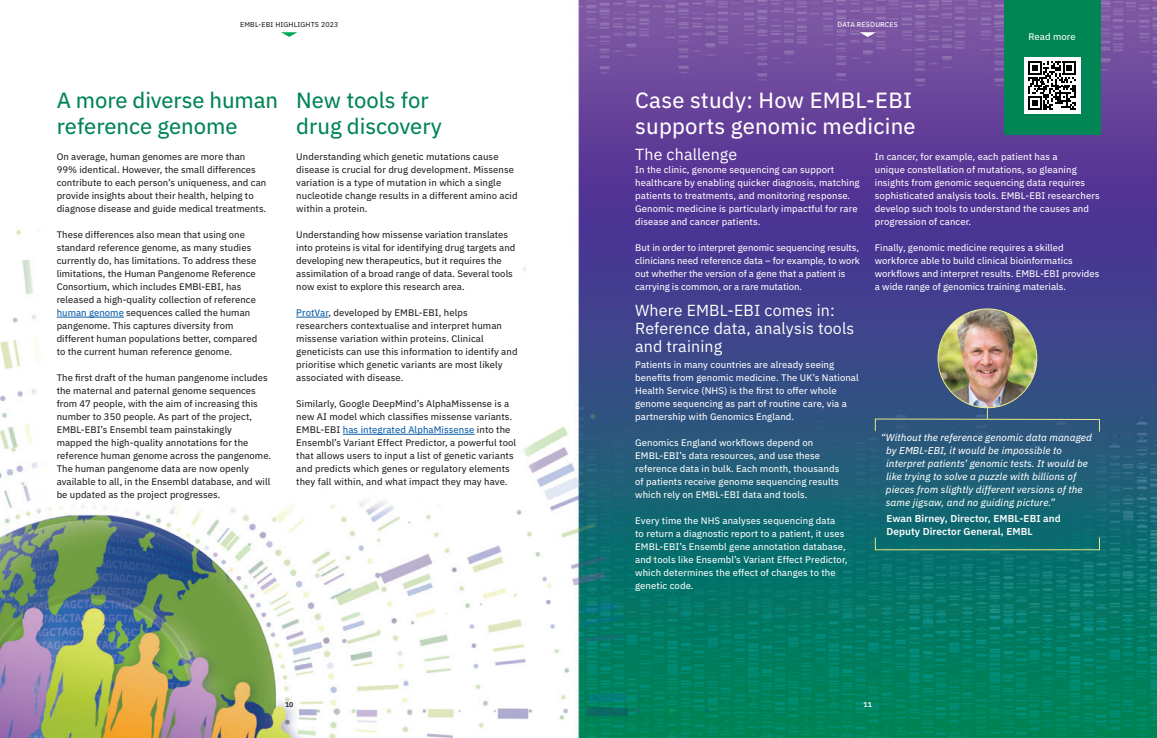
<style>
.page{position:relative;width:1157px;height:738px;background:#fff}
.page>*{position:absolute;margin:0;border:0;box-sizing:border-box;transform-origin:0 0}
.H1_Sans_Text_22_26_DarkGreen{font:22px/26px "IBM Plex Sans Text";letter-spacing:-.005em;color:#008554}
.H1_Sans_Text_22_26_DarkGreen-2{font:22px/26px "IBM Plex Sans Text";letter-spacing:.01em;color:#fff}
.H2_Sans_Regular_16_18_MainGreen{font:16px/18px "IBM Plex Sans";letter-spacing:.01em;color:#fff}
.Quote_Sans_Text_10_13{font:italic 10px/13px "IBM Plex Sans Text";letter-spacing:.01em;color:#fff}
.Quote_Sans_Text_10_13-2{font:600 10px/13px "IBM Plex Sans";letter-spacing:.01em;color:#fff}
.Bodytext_Sans_9_5_13_text{font:9.5px/13px "IBM Plex Sans Text";letter-spacing:.005em;color:#231f20}
.Bodytext_Sans_9_5_13_text-2{font:9.5px/13px "IBM Plex Sans Text";letter-spacing:.01em;color:#fff}
.Bodytext_Sans_9_5_13_White{font:9.5px "IBM Plex Sans Text";letter-spacing:.01em;color:#fff}
.t1{font:7px "IBM Plex Sans Text";letter-spacing:.025em;color:#231f20}
.Pageheader_Sans_Text_7_8{font:7px "IBM Plex Sans Text";letter-spacing:.025em;color:#fff}
.t2{font:600 7px "IBM Plex Sans";color:#231f20}
.Pagefooter_Sans_Text_7_8{font:600 7px "IBM Plex Sans";color:#fff}
.s1{color:#075ba7}
</style>
<div class="page">
<img style="left:0;top:0;width:1157px;height:737px">
<hr style="left:57px;top:316px;width:67px;height:1px;background:#075ba7">
<hr style="left:296px;top:316px;width:32px;height:1px;background:#075ba7">
<hr style="left:343px;top:433px;width:131px;height:1px;background:#075ba7">
<div style="left:1003px;top:0;width:97px;height:134px;background:#008554"></div>
<div style="left:1023px;top:57px;width:57px;height:57px;background:#fff"></div>
<svg style="left:1028px;top:61px;width:48px;height:48px"></svg>
<div style="left:874px;top:536px;width:226px;height:14px;border:1px solid #e3e885"></div>
<img style="left:938px;top:308px;width:98px;height:99px;border-radius:49px">
<svg style="left:874px;top:408px;width:226px;height:24px"></svg>
<svg style="left:281px;top:32px;width:16px;height:5px"></svg>
<svg style="left:859px;top:32px;width:17px;height:5px"></svg>
<p class="t1" style="left:240px;top:20px;width:100px">EMBL-EBI HIGHLIGHTS 2023</p>
<p class="H1_Sans_Text_22_26_DarkGreen" style="left:57px;top:85px;width:223px">A more diverse human reference genome</p>
<p class="Bodytext_Sans_9_5_13_text" style="left:57px;top:149px;width:211px">On average, human genomes are more than 99% identical. However, the small differences contribute to each person’s uniqueness, and can provide insights about their health, helping to diagnose disease and guide medical treatments.</p>
<p class="Bodytext_Sans_9_5_13_text" style="left:57px;top:227px;width:202px">These differences also mean that using one standard reference genome, as many studies currently do, has limitations. To address these limitations, the Human Pangenome Reference Consortium, which includes EMBl-EBI, has released a high-quality collection of reference <span class="s1">human genome</span> sequences called the human pangenome. This captures diversity from different human populations better, compared to the current human reference genome.</p>
<p class="Bodytext_Sans_9_5_13_text" style="left:57px;top:370px;width:216px">The first draft of the human pangenome includes the maternal and paternal genome sequences from 47 people, with the aim of increasing this number to 350 people. As part of the project, EMBL-EBI’s Ensembl team painstakingly<br>mapped the high-quality annotations for the reference human genome across the pangenome.<br>The human pangenome data are now openly available to all, in the Ensembl database, and will be updated as the project progresses.</p>
<p class="H1_Sans_Text_22_26_DarkGreen" style="left:296px;top:85px;width:147px">New tools for drug discovery</p>
<p class="Bodytext_Sans_9_5_13_text" style="left:296px;top:149px;width:223px">Understanding which genetic mutations cause disease is crucial for drug development. Missense variation is a type of mutation in which a single nucleotide change results in a different amino acid within a protein.</p>
<p class="Bodytext_Sans_9_5_13_text" style="left:296px;top:227px;width:221px">Understanding how missense variation translates into proteins is vital for identifying drug targets and developing new therapeutics, but it requires the assimilation of a broad range of data. Several tools now exist to explore this research area.</p>
<p class="Bodytext_Sans_9_5_13_text" style="left:296px;top:305px;width:223px"><span class="s1">ProtVar</span>, developed by EMBL-EBI, helps researchers contextualise and interpret human missense variation within proteins. Clinical geneticists can use this information to identify and prioritise which genetic variants are most likely associated with disease.</p>
<p class="Bodytext_Sans_9_5_13_text" style="left:296px;top:396px;width:221px">Similarly, Google DeepMind’s AlphaMissense is a new AI model which classifies missense variants.<br>EMBL-EBI <span class="s1">has integrated AlphaMissense</span> into the Ensembl’s Variant Effect Predictor, a powerful tool that allows users to input a list of genetic variants and predicts which genes or regulatory elements they fall within, and what impact they may have.</p>
<p class="t2" style="left:285px;top:698px;width:10px">10</p>
<p class="Pageheader_Sans_Text_7_8" style="left:837px;top:20px;width:62px">DATA RESOURCES</p>
<p class="Bodytext_Sans_9_5_13_White" style="left:1028px;top:29px;width:49px">Read more</p>
<p class="H1_Sans_Text_22_26_DarkGreen-2" style="left:635px;top:85px;width:282px">Case study: How EMBL-EBI supports genomic medicine</p>
<p class="Bodytext_Sans_9_5_13_text-2" style="left:874px;top:149px;width:226px">In cancer, for example, each patient has a<br>unique constellation of mutations, so gleaning insights from genomic sequencing data requires sophisticated analysis tools. EMBL-EBI researchers develop such tools to understand the causes and progression of cancer.</p>
<p class="Bodytext_Sans_9_5_13_text-2" style="left:874px;top:240px;width:226px">Finally, genomic medicine requires a skilled workforce able to build clinical bioinformatics workflows and interpret results. EMBL-EBI provides a wide range of genomics training materials.</p>
<p class="H2_Sans_Regular_16_18_MainGreen" style="left:635px;top:144px;width:104px">The challenge</p>
<p class="Bodytext_Sans_9_5_13_text-2" style="left:635px;top:162px;width:226px">In the clinic, genome sequencing can support healthcare by enabling quicker diagnosis, matching patients to treatments, and monitoring response.<br>Genomic medicine is particularly impactful for rare disease and cancer patients.</p>
<p class="Bodytext_Sans_9_5_13_text-2" style="left:635px;top:240px;width:226px">But in order to interpret genomic sequencing results, clinicians need reference data – for example, to work out whether the version of a gene that a patient is carrying is common, or a rare mutation.</p>
<p class="H2_Sans_Regular_16_18_MainGreen" style="left:635px;top:300px;width:221px">Where EMBL-EBI comes in:<br>Reference data, analysis tools and training</p>
<p class="Bodytext_Sans_9_5_13_text-2" style="left:635px;top:357px;width:225px">Patients in many countries are already seeing benefits from genomic medicine. The UK’s National Health Service (NHS) is the first to offer whole genome sequencing as part of routine care, via a partnership with Genomics England.</p>
<p class="Bodytext_Sans_9_5_13_text-2" style="left:635px;top:435px;width:206px">Genomics England workflows depend on EMBL-EBI’s data resources, and use these reference data in bulk. Each month, thousands of patients receive genome sequencing results which rely on EMBL-EBI data and tools.</p>
<p class="Bodytext_Sans_9_5_13_text-2" style="left:635px;top:513px;width:214px">Every time the NHS analyses sequencing data<br>to return a diagnostic report to a patient, it uses EMBL-EBI’s Ensembl gene annotation database, and tools like Ensembl’s Variant Effect Predictor, which determines the effect of changes to the genetic code.</p>
<p class="Quote_Sans_Text_10_13" style="left:885px;top:429px;width:208px;text-indent:-5px">“Without the reference genomic data managed by EMBL-EBI, it would be impossible to interpret patients’ genomic tests. It would be like trying to solve a puzzle with billions of pieces from slightly different versions of the same jigsaw, and no guiding picture.”</p>
<p class="Quote_Sans_Text_10_13-2" style="left:886px;top:510px;width:176px">Ewan Birney, Director, EMBL-EBI and<br>Deputy Director General, EMBL</p>
<p class="Pagefooter_Sans_Text_7_8" style="left:863px;top:698px;width:10px">11</p>
</div>
